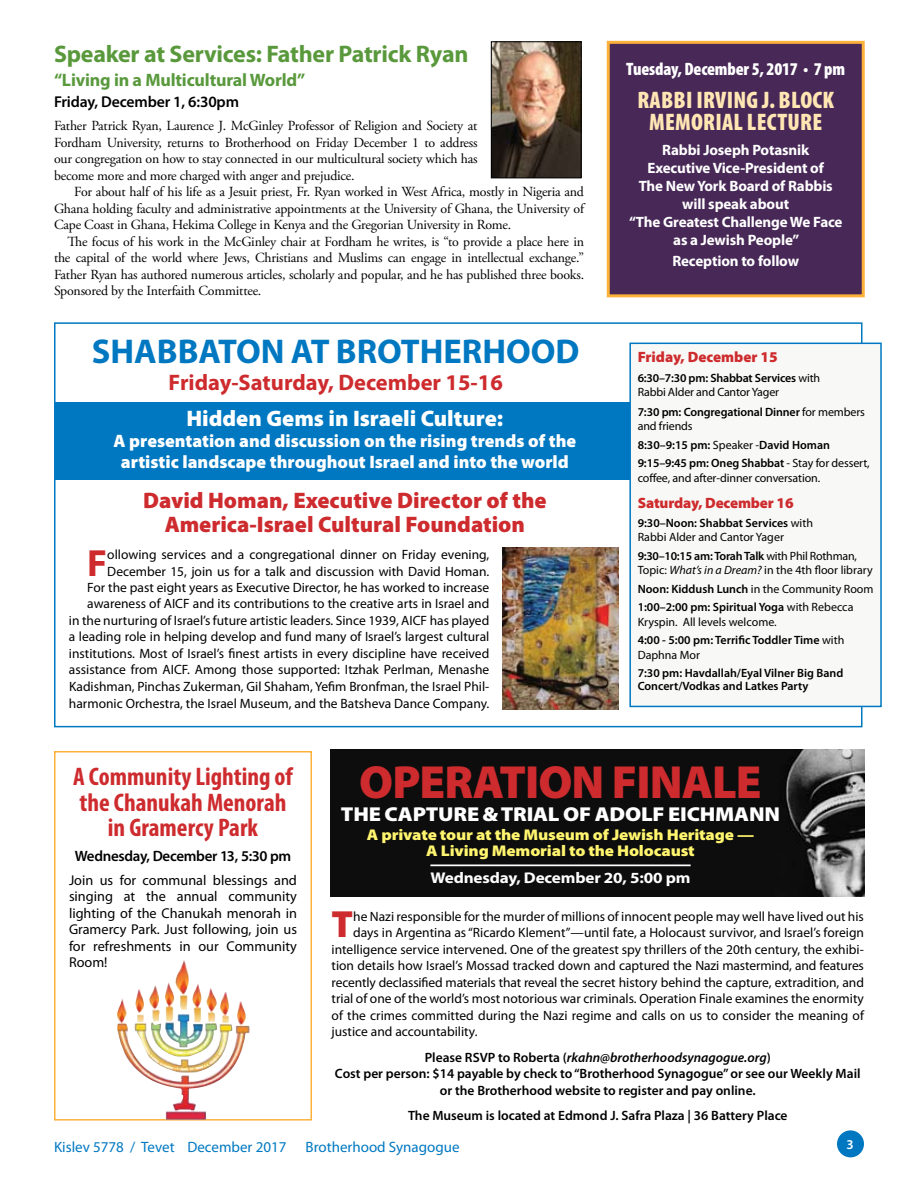
<style>
.page{position:relative;width:918px;height:1188px;background:#fff}
.page>*{position:absolute;margin:0;border:0;box-sizing:border-box;transform-origin:0 0}
.t1{font:900 46.65px "Myriad Pro";letter-spacing:-.02em;color:#ce2b2e}
.t2{font:700 37.95px "Myriad Pro";color:#ce2b2e}
.t3{font:900 37.95px "Myriad Pro";color:#ce2b2e}
.t4{font:700 34.5px "Myriad Pro";color:#0078c1}
.t5{font:700 condensed 25.5px/25.5px "Myriad Pro";color:#ce2b2e;text-align:center}
.t6{font:700 24px "Myriad Pro";letter-spacing:-.01em;color:#59993c}
.t7{font:900 condensed 24px/22.5px "Myriad Pro";letter-spacing:.01em;color:#ffe6b3;text-align:center}
.t8{font:900 22.5px/24px "Myriad Pro";color:#ce2b2e;text-align:center}
.t9{font:700 22.5px "Myriad Pro";color:#ce2b2e}
.t10{font:900 22.5px "Myriad Pro";color:#fff}
.t11{font:900 20.25px "Myriad Pro";letter-spacing:-.01em;color:#fff;scale:1.1 1}
.t12{font:900 18px/21px "Myriad Pro";color:#fff;text-align:center}
.t13{font:700 18px "Myriad Pro";letter-spacing:-.01em;color:#59993c}
.t14{font:900 condensed 18px "Myriad Pro";letter-spacing:-.01em;color:#fff}
.t15{font:600 15.75px "Myriad Pro";letter-spacing:-.01em;color:#000}
.t16{font:900 15.6px/15.6px "Myriad Pro";letter-spacing:-.01em;color:#fff56e;text-align:center;scale:1.1 1}
.t17{font:700 15.6px "Myriad Pro";letter-spacing:-.01em;color:#fff;scale:1.1 1}
.t18{font:700 15px/18px "Myriad Pro";letter-spacing:-.01em;color:#fff;text-align:center}
.t19{font:15px "Myriad Pro";color:#0078c1}
.t20{font:900 15px "Myriad Pro";letter-spacing:-.005em;color:#ce2b2e}
.t21{font:600 15px "Myriad Pro";letter-spacing:-.02em;color:#000}
.t22{font:14.25px/16.5px "Myriad Pro";color:#000;text-align:justify}
.t23{font:13.8px/16.5px "Adobe Garamond Pro";letter-spacing:-.015em;color:#000;text-align:justify}
.t24{font:13.5px/16.5px "Myriad Pro";color:#000;text-align:right}
.t25{font:600 13.5px/16.5px "Myriad Pro";color:#000;text-align:center}
.t26{font:600 13.5px "Myriad Pro";color:#fff}
.t27{font:600 12px/18.8px "Myriad Pro";color:#000}
.t28{font:12px/14.2px "Myriad Pro";letter-spacing:-.01em;color:#000}
.s1{font-weight:600}
.s2{font-weight:400}
.s3{font-style:italic}
</style>
<div class="page">
<div style="left:837px;top:1130px;width:27px;height:27px;background:#0078c1;border-radius:50%"></div>
<img style="left:493px;top:44px;width:86px;height:132px">
<div style="left:491px;top:42px;width:90px;height:136px;border:1px solid #000"></div>
<div style="left:56px;top:402px;width:600px;height:78px;background:#0078c1"></div>
<div style="left:630px;top:343px;width:251px;height:363px;background:#f8f9f6"></div>
<div style="left:629px;top:343px;width:253px;height:364px;border:2px solid #0078c1"></div>
<img style="left:503px;top:547px;width:115px;height:162px">
<div style="left:54px;top:751px;width:258px;height:370px;border:2px solid #fcb13b"></div>
<img style="left:111px;top:960px;width:141px;height:160px">
<img style="left:331px;top:749px;width:533px;height:148px">
<div style="left:608px;top:42px;width:255px;height:254px;background:#482857"></div>
<div style="left:607px;top:41px;width:258px;height:256px;border:3px solid #fcb13b"></div>
<hr style="left:430px;top:864px;width:261px;height:2px;background:#fff">
<h3 class="t6" style="left:54px;top:38px;width:416px">Speaker at Services: Father Patrick Ryan</h3>
<h3 class="t13" style="left:54px;top:68px;width:253px">“Living in a Multicultural World”</h3>
<p class="t15" style="left:54px;top:92px;width:187px">Friday, December 1, 6:30pm</p>
<p class="t23" style="left:54px;top:118px;width:425px">Father Patrick Ryan, Laurence J. McGinley Professor of Religion and Society at Fordham University, returns to Brotherhood on Friday December 1 to address our congregation on how to stay connected in our multicultural society which has become more and more charged with anger and prejudice.</p>
<p class="t23" style="left:54px;top:184px;width:532px;text-indent:20px">For about half of his life as a Jesuit priest, Fr. Ryan worked in West Africa, mostly in Nigeria and Ghana holding faculty and administrative appointments at the University of Ghana, the University of Cape Coast in Ghana, Hekima College in Kenya and the Gregorian University in Rome.</p>
<p class="t23" style="left:54px;top:233px;width:532px;text-indent:14px">The focus of his work in the McGinley chair at Fordham he writes, is “to provide a place here in the capital of the world where Jews, Christians and Muslims can engage in intellectual exchange.” Father Ryan has authored numerous articles, scholarly and popular, and he has published three books.<br>Sponsored by the Interfaith Committee.</p>
<h3 class="t4" style="left:92px;top:329px;width:439px">Shabbaton at Brotherhood</h3>
<h3 class="t9" style="left:169px;top:367px;width:336px">Friday-Saturday, December 15-16</h3>
<h3 class="t10" style="left:186px;top:403px;width:318px">Hidden Gems in Israeli Culture:</h3>
<h3 class="t12" style="left:114px;top:429px;width:464px">A presentation and discussion on the rising trends of the artistic landscape throughout Israel and into the world</h3>
<h3 class="t8" style="left:143px;top:488px;width:405px">David Homan, Executive Director of the<br>America-Israel Cultural Foundation</h3>
<h2 class="t2" style="left:87px;top:538px;width:22px">F</h2>
<p class="t24" style="left:69px;top:546px;width:422px">ollowing services and a congregational dinner on Friday evening, December 15, join us for a talk and discussion with David Homan.<br>For the past eight years as Executive Director, he has worked to increase awareness of AICF and its contributions to the creative arts in Israel and<br>in the nurturing of Israel’s future artistic leaders. Since 1939, AICF has played a leading role in helping develop and fund many of Israel’s largest cultural institutions. Most of Israel’s finest artists in every discipline have received assistance from AICF. Among those supported: Itzhak Perlman, Menashe Kadishman, Pinchas Zukerman, Gil Shaham, Yefim Bronfman, the Israel Phil&shy;harmonic Orchestra, the Israel Museum, and the Batsheva Dance Company.</p>
<h3 class="t14" style="left:626px;top:58px;width:221px">TUESDAY, DECEMBER 5, 2017 • 7 PM</h3>
<h3 class="t7" style="left:637px;top:88px;width:198px">RABBI IRVING J. BLOCK<br>MEMORIAL LECTURE</h3>
<p class="t18" style="left:629px;top:140px;width:215px">Rabbi Joseph Potasnik<br>Executive Vice-President of<br>The New York Board of Rabbis will speak about<br>“The Greatest Challenge We Face as a Jewish People”</p>
<p class="t18" style="left:672px;top:252px;width:128px">Reception to follow</p>
<p class="t20" style="left:638px;top:347px;width:141px">Friday, December 15</p>
<p class="t28" style="left:638px;top:370px;width:184px"><span class="s1">6:30–7:30 pm: Shabbat Services</span> with<br>Rabbi Alder and Cantor Yager</p>
<p class="t27" style="left:638px;top:404px;width:229px;line-height:14.2px">7:30 pm: Congregational Dinner <span class="s2">for members and friends</span></p>
<p class="t27" style="left:638px;top:435px;width:234px">8:30–9:15 pm: <span class="s2">Speaker -</span>David Homan<br>9:15–9:45 pm: Oneg Shabbat <span class="s2">- Stay for dessert,</span></p>
<p class="t28" style="left:638px;top:471px;width:184px">coffee, and after-dinner conversation.</p>
<p class="t20" style="left:638px;top:493px;width:157px">Saturday, December 16</p>
<p class="t28" style="left:638px;top:515px;width:177px"><span class="s1">9:30–Noon: Shabbat Services</span> with<br>Rabbi Alder and Cantor Yager</p>
<p class="t28" style="left:638px;top:548px;width:236px"><span class="s1">9:30–10:15 am: Torah Talk</span> with Phil Rothman,<br>Topic: <span class="s3">What’s in a Dream?</span> in the 4th floor library</p>
<p class="t27" style="left:638px;top:579px;width:237px">Noon: Kiddush Lunch <span class="s2">in the Community Room<br></span>1:00–2:00 pm: Spiritual Yoga <span class="s2">with Rebecca</span></p>
<p class="t27" style="left:638px;top:612px;width:208px"><span class="s2">Kryspin. All levels welcome.<br></span>4:00 - 5:00 pm: Terrific Toddler Time <span class="s2">with</span></p>
<p class="t28" style="left:638px;top:647px;width:64px">Daphna Mor</p>
<p class="t27" style="left:638px;top:666px;width:207px;line-height:13.5px">7:30 pm: Havdallah/Eyal Vilner Big Band<br>Concert/Vodkas and Latkes Party</p>
<h3 class="t5" style="left:73px;top:763px;width:221px">A Community Lighting of the Chanukah Menorah in Gramercy Park</h3>
<p class="t21" style="left:75px;top:847px;width:218px">Wednesday, December 13, 5:30 pm</p>
<p class="t22" style="left:69px;top:871px;width:230px">Join us for communal blessings and singing at the annual community lighting of the Chanukah menorah in Gramercy Park. Just following, join us for refreshments in our Community Room!</p>
<h1 class="t1" style="left:359px;top:751px;width:87px">OPERAT</h1>
<h1 class="t1" style="left:525px;top:751px;width:233px">ION FINALE</h1>
<h3 class="t11" style="left:341px;top:801px;width:401px">the capture &amp; trial of Adolf Eichmann</h3>
<p class="t16" style="left:367px;top:826px;width:354px">A private tour at the Museum of Jewish Heritage —<br>A Living Memorial to the Holocaust</p>
<p class="t17" style="left:431px;top:867px;width:238px">Wednesday, December 20, 5:00 pm</p>
<h2 class="t3" style="left:332px;top:899px;width:22px">T</h2>
<p class="t24" style="left:353px;top:908px;width:512px">he Nazi responsible for the murder of millions of innocent people may well have lived out his</p>
<p class="t24" style="left:353px;top:924px;width:512px">days in Argentina as “Ricardo Klement”—until fate, a Holocaust survivor, and Israel’s foreign</p>
<p class="t24" style="left:332px;top:941px;width:534px">intelligence service intervened. One of the greatest spy thrillers of the 20th century, the exhibi-</p>
<p class="t24" style="left:332px;top:957px;width:534px">tion details how Israel’s Mossad tracked down and captured the Nazi mastermind, and features</p>
<p class="t24" style="left:332px;top:974px;width:534px">recently declassified materials that reveal the secret history behind the capture, extradition, and</p>
<p class="t24" style="left:332px;top:990px;width:534px">trial of one of the world’s most notorious war criminals. Operation Finale examines the enormity</p>
<p class="t24" style="left:332px;top:1007px;width:534px">of the crimes committed during the Nazi regime and calls on us to consider the meaning of</p>
<p class="t24" style="left:332px;top:1023px;width:147px">justice and accountability.</p>
<p class="t25" style="left:335px;top:1048px;width:527px">Please RSVP to Roberta (<span class="s3">rkahn@brotherhoodsynagogue.org</span>)<br>Cost per person: $14 payable by check to “Brotherhood Synagogue” or see our Weekly Mail or the Brotherhood website to register and pay online.</p>
<p class="t25" style="left:408px;top:1107px;width:381px">The Museum is located at Edmond J. Safra Plaza | 36 Battery Place</p>
<p class="t19" style="left:54px;top:1138px;width:234px">Kislev 5778 / Tevet December 2017</p>
<p class="t19" style="left:306px;top:1138px;width:156px">Brotherhood Synagogue</p>
<p class="t26" style="left:846px;top:1136px;width:9px">3</p>
</div>
